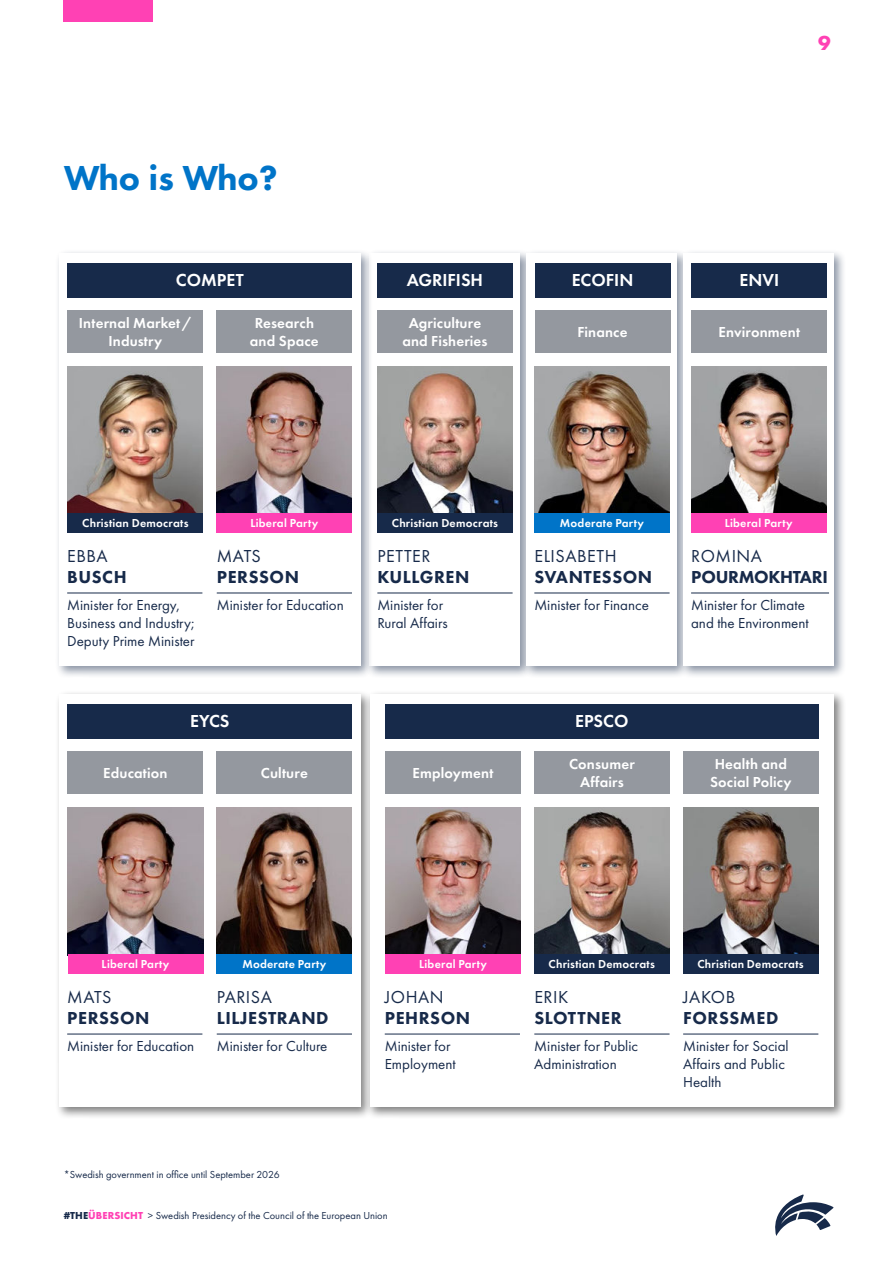
<style>
.page{position:relative;width:893px;height:1263px;background:#fff}
.page>*{position:absolute;margin:0;border:0;box-sizing:border-box;transform-origin:0 0}
.t1{font:800 36px "Futura PT";letter-spacing:-.01em;color:#0074c8}
.t2{font:700 21px "Futura PT";color:#ff41b4}
.t3{font:800 18px "Futura PT";letter-spacing:.03em;color:#172a4a}
.t4{font:18px "Futura PT";letter-spacing:.03em;color:#172a4a}
.t5{font:600 18px "Futura PT";color:#fff}
.t6{font:800 18px "Futura PT";letter-spacing:-.02em;color:#172a4a}
.t7{font:15px/18px "Futura PT";color:#172a4a}
.t8{font:600 15px/18px "Futura PT";letter-spacing:.01em;color:#fff;text-align:center}
.t9{font:600 12px "Futura PT";letter-spacing:.02em;color:#fff}
.t10{font:10.5px "Futura PT";color:#172a4a}
.s1{font-weight:700}
.s2{font-weight:700;color:#ff41b4}
</style>
<div class="page">
<svg style="left:775px;top:1194px;width:59px;height:42px"></svg>
<div style="left:64px;top:0;width:89px;height:21px;background:#ff41b4"></div>
<div style="left:55px;top:690px;width:318px;height:430px;background:#000;opacity:.5"></div>
<div style="left:59px;top:694px;width:301px;height:413px;background:#fff"></div>
<div style="left:365px;top:690px;width:481px;height:430px;background:#000;opacity:.5"></div>
<div style="left:370px;top:694px;width:463px;height:413px;background:#fff"></div>
<div style="left:68px;top:704px;width:284px;height:34px;background:#172a4a"></div>
<div style="left:385px;top:704px;width:433px;height:35px;background:#172a4a"></div>
<div style="left:68px;top:751px;width:135px;height:43px;background:#94989f"></div>
<div style="left:385px;top:751px;width:136px;height:43px;background:#94989f"></div>
<img style="left:217px;top:808px;width:135px;height:146px">
<img style="left:534px;top:808px;width:135px;height:146px">
<img style="left:683px;top:808px;width:135px;height:146px">
<div style="left:217px;top:751px;width:135px;height:43px;background:#94989f"></div>
<div style="left:534px;top:751px;width:135px;height:43px;background:#94989f"></div>
<div style="left:683px;top:751px;width:135px;height:43px;background:#94989f"></div>
<hr style="left:217px;top:1034px;width:135px;height:1px;background:#172a4a">
<hr style="left:534px;top:1034px;width:135px;height:1px;background:#172a4a">
<hr style="left:683px;top:1034px;width:135px;height:1px;background:#172a4a">
<img style="left:68px;top:808px;width:135px;height:146px">
<img style="left:385px;top:808px;width:136px;height:146px">
<hr style="left:67px;top:1034px;width:135px;height:1px;background:#172a4a">
<hr style="left:385px;top:1034px;width:135px;height:1px;background:#172a4a">
<div style="left:385px;top:954px;width:136px;height:19px;background:#ff41b4"></div>
<div style="left:68px;top:954px;width:135px;height:19px;background:#ff41b4"></div>
<div style="left:365px;top:249px;width:168px;height:430px;background:#172a4a;opacity:.5"></div>
<div style="left:370px;top:253px;width:150px;height:413px;background:#fff"></div>
<div style="left:377px;top:263px;width:136px;height:34px;background:#172a4a"></div>
<div style="left:377px;top:310px;width:136px;height:43px;background:#94989f"></div>
<img style="left:377px;top:367px;width:136px;height:146px">
<hr style="left:377px;top:593px;width:136px;height:1px;background:#172a4a">
<div style="left:377px;top:513px;width:136px;height:19px;background:#172a4a"></div>
<div style="left:534px;top:954px;width:135px;height:19px;background:#172a4a"></div>
<div style="left:683px;top:954px;width:135px;height:19px;background:#172a4a"></div>
<div style="left:55px;top:249px;width:318px;height:430px;background:#172a4a;opacity:.5"></div>
<div style="left:59px;top:253px;width:301px;height:413px;background:#fff"></div>
<div style="left:68px;top:263px;width:284px;height:34px;background:#172a4a"></div>
<div style="left:68px;top:310px;width:135px;height:43px;background:#94989f"></div>
<img style="left:217px;top:367px;width:135px;height:146px">
<div style="left:217px;top:310px;width:135px;height:43px;background:#94989f"></div>
<hr style="left:217px;top:593px;width:135px;height:1px;background:#172a4a">
<img style="left:68px;top:367px;width:135px;height:146px">
<hr style="left:67px;top:593px;width:135px;height:1px;background:#172a4a">
<div style="left:217px;top:513px;width:135px;height:19px;background:#ff41b4"></div>
<div style="left:68px;top:513px;width:135px;height:19px;background:#172a4a"></div>
<div style="left:522px;top:249px;width:168px;height:430px;background:#172a4a;opacity:.5"></div>
<div style="left:526px;top:253px;width:151px;height:413px;background:#fff"></div>
<div style="left:535px;top:263px;width:135px;height:34px;background:#172a4a"></div>
<div style="left:535px;top:310px;width:135px;height:43px;background:#94989f"></div>
<img style="left:534px;top:367px;width:135px;height:146px">
<hr style="left:534px;top:593px;width:136px;height:1px;background:#172a4a">
<div style="left:534px;top:513px;width:136px;height:19px;background:#0074c8"></div>
<div style="left:217px;top:954px;width:135px;height:19px;background:#0074c8"></div>
<div style="left:679px;top:249px;width:168px;height:430px;background:#172a4a;opacity:.5"></div>
<div style="left:683px;top:253px;width:151px;height:413px;background:#fff"></div>
<div style="left:692px;top:263px;width:135px;height:34px;background:#172a4a"></div>
<div style="left:692px;top:310px;width:135px;height:43px;background:#94989f"></div>
<img style="left:691px;top:366px;width:135px;height:147px">
<hr style="left:691px;top:593px;width:138px;height:1px;background:#172a4a">
<div style="left:691px;top:513px;width:135px;height:19px;background:#ff41b4"></div>
<h1 class="t1" style="left:64px;top:158px;width:215px">Who is Who?</h1>
<p class="t5" style="left:176px;top:272px;width:69px">COMPET</p>
<p class="t8" style="left:79px;top:315px;width:114px">Internal Market /<br>Industry</p>
<p class="t8" style="left:250px;top:315px;width:70px">Research and Space</p>
<p class="t5" style="left:407px;top:272px;width:78px">AGRIFISH</p>
<p class="t8" style="left:402px;top:315px;width:87px">Agriculture and Fisheries</p>
<p class="t5" style="left:572px;top:272px;width:63px">ECOFIN</p>
<p class="t8" style="left:577px;top:324px;width:52px">Finance</p>
<h2 class="t2" style="left:818px;top:32px;width:14px">9</h2>
<p class="t5" style="left:739px;top:272px;width:41px">ENVI</p>
<p class="t8" style="left:718px;top:324px;width:83px">Environment</p>
<p class="t9" style="left:82px;top:518px;width:108px">Christian Democrats</p>
<p class="t9" style="left:250px;top:518px;width:69px">Liberal Party</p>
<p class="t4" style="left:67px;top:545px;width:42px">EBBA</p>
<p class="t3" style="left:67px;top:567px;width:61px">BUSCH</p>
<p class="t7" style="left:67px;top:596px;width:129px">Minister for Energy,<br>Business and Industry;<br>Deputy Prime Minister</p>
<p class="t4" style="left:217px;top:545px;width:46px">MATS</p>
<p class="t3" style="left:217px;top:567px;width:84px">PERSSON</p>
<p class="t7" style="left:217px;top:596px;width:129px">Minister for Education</p>
<p class="t9" style="left:392px;top:518px;width:108px">Christian Democrats</p>
<p class="t4" style="left:377px;top:545px;width:55px">PETTER</p>
<p class="t3" style="left:377px;top:567px;width:93px">KULLGREN</p>
<p class="t7" style="left:377px;top:596px;width:72px">Minister for<br>Rural Affairs</p>
<p class="t9" style="left:560px;top:518px;width:86px">Moderate Party</p>
<p class="t4" style="left:534px;top:545px;width:84px">ELISABETH</p>
<p class="t3" style="left:534px;top:567px;width:119px">SVANTESSON</p>
<p class="t7" style="left:534px;top:596px;width:116px">Minister for Finance</p>
<p class="t5" style="left:190px;top:713px;width:41px">EYCS</p>
<p class="t5" style="left:575px;top:713px;width:55px">EPSCO</p>
<p class="t9" style="left:725px;top:518px;width:69px">Liberal Party</p>
<p class="t4" style="left:691px;top:545px;width:72px">ROMINA</p>
<p class="t6" style="left:691px;top:567px;width:138px">POURMOKHTARI</p>
<p class="t7" style="left:691px;top:596px;width:119px">Minister for Climate and the Environment</p>
<p class="t8" style="left:103px;top:765px;width:66px">Education</p>
<p class="t8" style="left:261px;top:765px;width:48px">Culture</p>
<p class="t8" style="left:412px;top:765px;width:83px">Employment</p>
<p class="t8" style="left:569px;top:756px;width:67px">Consumer<br>Affairs</p>
<p class="t8" style="left:710px;top:756px;width:83px">Health and<br>Social Policy</p>
<p class="t9" style="left:102px;top:959px;width:69px">Liberal Party</p>
<p class="t9" style="left:419px;top:959px;width:69px">Liberal Party</p>
<p class="t9" style="left:242px;top:959px;width:86px">Moderate Party</p>
<p class="t9" style="left:549px;top:959px;width:108px">Christian Democrats</p>
<p class="t9" style="left:697px;top:959px;width:108px">Christian Democrats</p>
<p class="t4" style="left:67px;top:986px;width:46px">MATS</p>
<p class="t3" style="left:67px;top:1008px;width:84px">PERSSON</p>
<p class="t7" style="left:67px;top:1037px;width:129px">Minister for Education</p>
<p class="t4" style="left:217px;top:986px;width:57px">PARISA</p>
<p class="t3" style="left:217px;top:1008px;width:113px">LILJESTRAND</p>
<p class="t7" style="left:217px;top:1037px;width:112px">Minister for Culture</p>
<p class="t4" style="left:385px;top:986px;width:60px">JOHAN</p>
<p class="t3" style="left:385px;top:1008px;width:87px">PEHRSON</p>
<p class="t7" style="left:385px;top:1037px;width:73px">Minister for<br>Employment</p>
<p class="t4" style="left:534px;top:986px;width:35px">ERIK</p>
<p class="t3" style="left:534px;top:1008px;width:89px">SLOTTNER</p>
<p class="t7" style="left:534px;top:1037px;width:105px">Minister for Public<br>Administration</p>
<p class="t4" style="left:683px;top:986px;width:53px">JAKOB</p>
<p class="t3" style="left:683px;top:1008px;width:97px">FORSSMED</p>
<p class="t7" style="left:683px;top:1037px;width:107px">Minister for Social<br>Affairs and Public<br>Health</p>
<p class="t10" style="left:64px;top:1168px;width:217px">*Swedish government in office until September 2026</p>
<p class="t10" style="left:64px;top:1210px;width:325px"><span class="s1">#THE</span><span class="s2">ÜBERSICHT</span> &gt; Swedish Presidency of the Council of the European Union</p>
</div>
